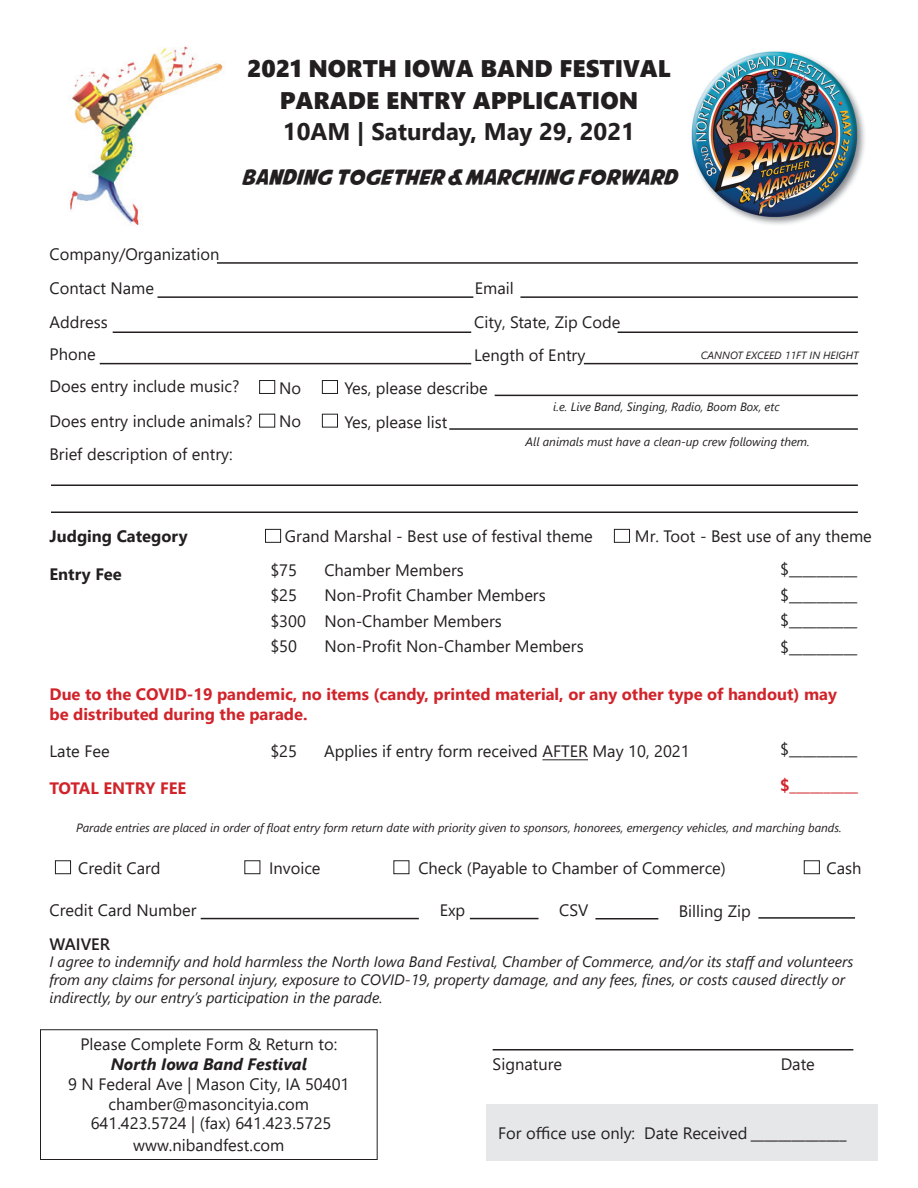
<style>
.page{position:relative;width:918px;height:1188px;background:#fff}
.page>*{position:absolute;margin:0;border:0;box-sizing:border-box;transform-origin:0 0}
.t1{font:24px/31.5px "Segoe UI Black";color:#231f20;text-align:center}
.t2{font:700 24px "Segoe UI";color:#231f20}
.t3{font:21px "Avengeance Mightiest Avenger";color:#231f20}
.t4{font:16.5px/34px "Segoe UI";color:#231f20}
.t5{font:700 16.5px/19.8px "Segoe UI";color:#d1232a}
.t6{font:700 16.5px "Segoe UI";color:#231f20}
.t7{font:italic 700 16.5px "Segoe UI";color:#231f20}
.t8{font:600 16.5px "Segoe UI";color:#231f20}
.t9{font:italic 15px/18px "Segoe UI";color:#231f20}
.t10{font:italic 12px "Segoe UI";color:#231f20}
.t11{font:italic 10.5px "Segoe UI";color:#231f20}
.s1{font-weight:700;font-style:italic}
</style>
<div class="page">
<div style="left:486px;top:1104px;width:392px;height:56px;background:#e6e7e9"></div>
<img style="left:70px;top:46px;width:153px;height:180px">
<img style="left:691px;top:51px;width:174px;height:174px">
<div style="left:259px;top:380px;width:16px;height:14px;border:1px solid #231f20"></div>
<div style="left:259px;top:414px;width:16px;height:14px;border:1px solid #231f20"></div>
<div style="left:55px;top:860px;width:16px;height:14px;border:1px solid #231f20"></div>
<div style="left:244px;top:860px;width:16px;height:14px;border:1px solid #231f20"></div>
<div style="left:393px;top:860px;width:16px;height:14px;border:1px solid #231f20"></div>
<div style="left:804px;top:860px;width:16px;height:14px;border:1px solid #231f20"></div>
<div style="left:265px;top:529px;width:16px;height:14px;border:1px solid #231f20"></div>
<div style="left:322px;top:380px;width:16px;height:14px;border:1px solid #231f20"></div>
<div style="left:322px;top:414px;width:16px;height:14px;border:1px solid #231f20"></div>
<div style="left:614px;top:529px;width:16px;height:14px;border:1px solid #231f20"></div>
<div style="left:40px;top:1029px;width:338px;height:131px;border:1px solid #231f20"></div>
<hr style="left:542px;top:759px;width:46px;height:1px;background:#231f20">
<hr style="left:493px;top:1049px;width:360px;height:2px;background:#231f20">
<hr style="left:201px;top:918px;width:218px;height:1px;background:#231f20">
<hr style="left:470px;top:918px;width:68px;height:1px;background:#231f20">
<hr style="left:595px;top:918px;width:63px;height:2px;background:#231f20">
<hr style="left:758px;top:917px;width:97px;height:2px;background:#231f20">
<hr style="left:217px;top:262px;width:641px;height:2px;background:#231f20">
<hr style="left:158px;top:296px;width:315px;height:2px;background:#231f20">
<hr style="left:520px;top:296px;width:338px;height:2px;background:#231f20">
<hr style="left:113px;top:332px;width:358px;height:1px;background:#231f20">
<hr style="left:618px;top:332px;width:240px;height:1px;background:#231f20">
<hr style="left:100px;top:363px;width:371px;height:1px;background:#231f20">
<hr style="left:584px;top:363px;width:274px;height:1px;background:#231f20">
<hr style="left:495px;top:395px;width:363px;height:1px;background:#231f20">
<hr style="left:449px;top:428px;width:409px;height:2px;background:#231f20">
<hr style="left:51px;top:484px;width:807px;height:2px;background:#231f20">
<hr style="left:51px;top:512px;width:807px;height:1px;background:#231f20">
<h1 class="t1" style="left:247px;top:52px;width:425px">2021 NORTH IOWA BAND FESTIVAL<br>PARADE ENTRY APPLICATION</h1>
<h1 class="t2" style="left:283px;top:109px;width:354px">10AM | Saturday, May 29, 2021</h1>
<p class="t3" style="left:241px;top:168px;width:437px">BANDING TOGETHER &amp; MARCHING FORWARD</p>
<p class="t4" style="left:50px;top:235px;width:172px">Company/Organization<br>Contact Name<br>Address</p>
<p class="t4" style="left:50px;top:336px;width:191px;line-height:32.5px">Phone<br>Does entry include music?</p>
<p class="t4" style="left:50px;top:403px;width:205px;line-height:32.7px">Does entry include animals?<br>Brief description of entry:</p>
<p class="t4" style="left:279px;top:369px;width:24px;line-height:33.6px">No<br>No</p>
<p class="t4" style="left:474px;top:270px;width:148px;line-height:33.5px">Email<br>City, State, Zip Code<br>Length of Entry</p>
<p class="t11" style="left:701px;top:346px;width:159px">CANNOT EXCEED 11FT IN HEIGHT</p>
<p class="t4" style="left:344px;top:370px;width:145px;line-height:33.6px">Yes, please describe<br>Yes, please list</p>
<p class="t10" style="left:553px;top:395px;width:228px">i.e. Live Band, Singing, Radio, Boom Box, etc</p>
<p class="t10" style="left:526px;top:431px;width:286px">All animals must have a clean-up crew following them.</p>
<p class="t6" style="left:50px;top:521px;width:140px">Judging Category</p>
<p class="t6" style="left:50px;top:559px;width:74px">Entry Fee</p>
<p class="t4" style="left:285px;top:518px;width:309px">Grand Marshal - Best use of festival theme</p>
<p class="t4" style="left:635px;top:518px;width:238px">Mr. Toot - Best use of any theme</p>
<p class="t4" style="left:270px;top:551px;width:28px">$75</p>
<p class="t4" style="left:324px;top:551px;width:141px">Chamber Members</p>
<p class="t4" style="left:270px;top:577px;width:28px">$25</p>
<p class="t4" style="left:270px;top:581px;width:277px;line-height:25.5px;text-indent:54px">Non-Profit Chamber Members $300 Non-Chamber Members<br>$50</p>
<p class="t4" style="left:324px;top:628px;width:261px">Non-Profit Non-Chamber Members</p>
<p class="t4" style="left:780px;top:550px;width:79px">$__________</p>
<p class="t4" style="left:780px;top:602px;width:79px">$__________</p>
<p class="t4" style="left:780px;top:577px;width:79px">$__________</p>
<p class="t4" style="left:780px;top:629px;width:79px">$__________</p>
<p class="t5" style="left:50px;top:683px;width:789px">Due to the COVID-19 pandemic, no items (candy, printed material, or any other type of handout) may be distributed during the parade.</p>
<p class="t4" style="left:780px;top:731px;width:79px">$__________</p>
<p class="t4" style="left:270px;top:733px;width:28px">$25</p>
<p class="t4" style="left:324px;top:733px;width:367px">Applies if entry form received AFTER May 10, 2021</p>
<p class="t4" style="left:50px;top:733px;width:62px">Late Fee</p>
<p class="t5" style="left:50px;top:777px;width:138px">TOTAL ENTRY FEE</p>
<p class="t5" style="left:780px;top:774px;width:79px">$__________</p>
<p class="t10" style="left:76px;top:817px;width:767px">Parade entries are placed in order of float entry form return date with priority given to sponsors, honorees, emergency vehicles, and marching bands.</p>
<p class="t4" style="left:78px;top:849px;width:84px">Credit Card</p>
<p class="t4" style="left:418px;top:849px;width:309px">Check (Payable to Chamber of Commerce)</p>
<p class="t4" style="left:827px;top:850px;width:36px">Cash</p>
<p class="t4" style="left:269px;top:849px;width:53px">Invoice</p>
<p class="t4" style="left:50px;top:892px;width:148px">Credit Card Number</p>
<p class="t4" style="left:440px;top:892px;width:27px">Exp</p>
<p class="t4" style="left:559px;top:892px;width:31px">CSV</p>
<p class="t4" style="left:679px;top:893px;width:74px">Billing Zip</p>
<p class="t8" style="left:50px;top:929px;width:62px">WAIVER</p>
<p class="t9" style="left:50px;top:950px;width:805px">I agree to indemnify and hold harmless the North Iowa Band Festival, Chamber of Commerce, and/or its staff and volunteers from any claims for personal injury, exposure to COVID-19, property damage, and any fees, fines, or costs caused directly or indirectly, by our entry’s participation in the parade.</p>
<p class="t4" style="left:80px;top:1026px;width:258px">Please Complete Form &amp; Return to:</p>
<p class="t7" style="left:111px;top:1049px;width:198px">North Iowa Band Festival</p>
<p class="t4" style="left:68px;top:1073px;width:283px;line-height:19.8px;text-align:center">9 N Federal Ave | Mason City, IA 50401 chamber@masoncityia.com<br>641.423.5724 | (fax) 641.423.5725</p>
<p class="t4" style="left:133px;top:1127px;width:153px">www.nibandfest.com</p>
<p class="t4" style="left:493px;top:1046px;width:71px">Signature</p>
<p class="t4" style="left:781px;top:1046px;width:36px">Date</p>
<p class="t4" style="left:498px;top:1115px;width:351px">For office use only: Date Received <span class="s1">______________</span></p>
</div>
